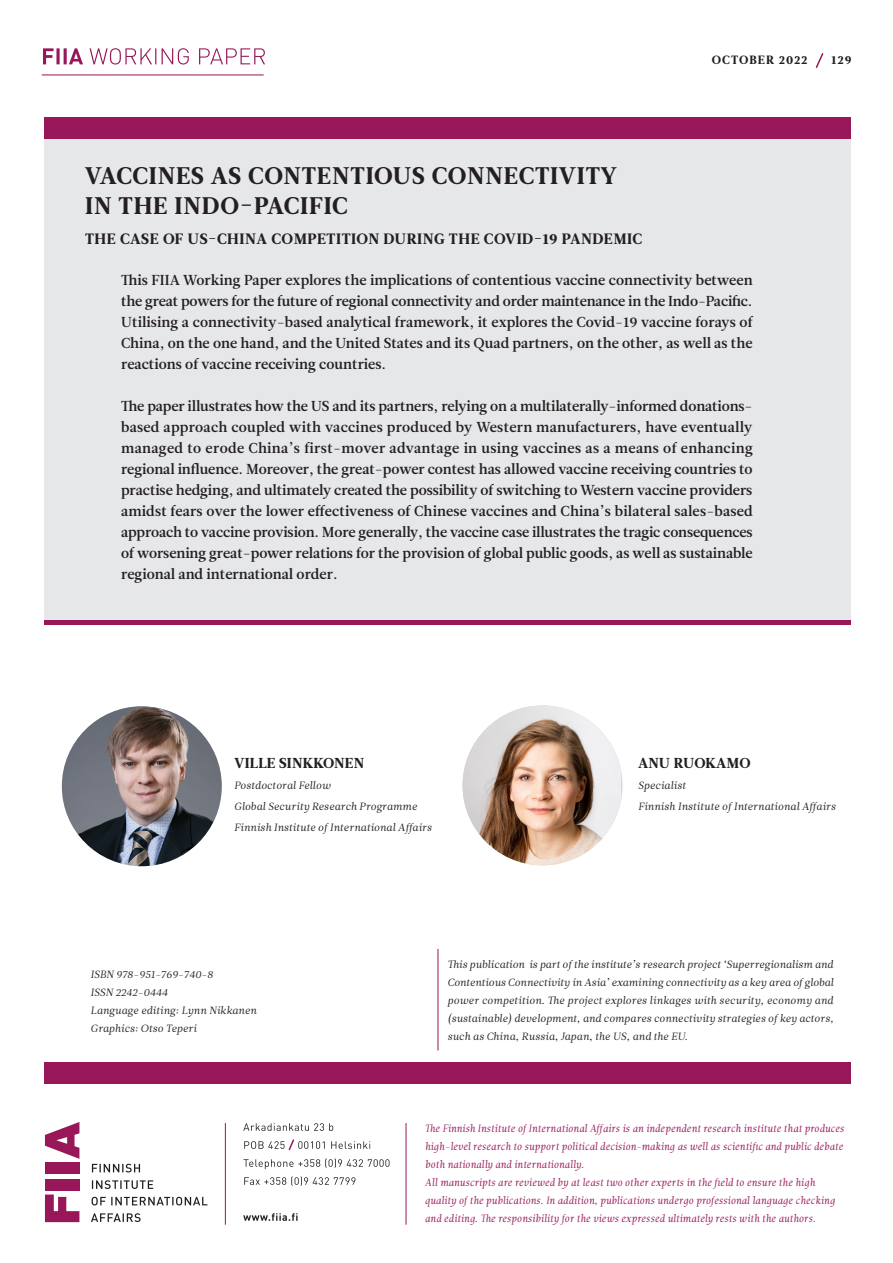
<style>
.page{position:relative;width:893px;height:1263px;background:#fff}
.page>*{position:absolute;margin:0;border:0;box-sizing:border-box;transform-origin:0 0}
.t1{font:24px/30px "Leitura News Roman 4";letter-spacing:.035em;color:#231f20}
.t2{font:15px "Leitura News Roman 4";letter-spacing:.035em;color:#231f20}
.t3{font:14.4px/21px "Leitura News Roman 3";color:#231f20;text-align:justify}
.t4{font:14.4px "Leitura News Roman 4";letter-spacing:.015em;color:#231f20}
.t5{font:12px "Leitura News Roman 4";letter-spacing:.08em;color:#231f20}
.t6{font:10.5px/18px "Leitura News Italic 1";color:#231f20}
.t7{font:10.5px/18px "Leitura Italic 1";color:#971758}
</style>
<div class="page">
<svg style="left:43px;top:48px;width:222px;height:17px"></svg>
<div style="left:45px;top:1179px;width:34px;height:12px;background:#971758"></div>
<svg style="left:45px;top:1194px;width:34px;height:28px"></svg>
<div style="left:45px;top:1162px;width:34px;height:11px;background:#971758"></div>
<svg style="left:45px;top:1122px;width:34px;height:37px"></svg>
<svg style="left:91px;top:1213px;width:50px;height:9px"></svg>
<svg style="left:92px;top:1197px;width:115px;height:8px"></svg>
<svg style="left:92px;top:1180px;width:61px;height:9px"></svg>
<svg style="left:92px;top:1164px;width:48px;height:8px"></svg>
<svg style="left:243px;top:1213px;width:55px;height:8px"></svg>
<svg style="left:244px;top:1176px;width:111px;height:10px"></svg>
<svg style="left:243px;top:1158px;width:146px;height:11px"></svg>
<svg style="left:243px;top:1123px;width:90px;height:8px"></svg>
<svg style="left:244px;top:1139px;width:126px;height:12px"></svg>
<div style="left:44px;top:117px;width:806px;height:21px;background:#971758"></div>
<div style="left:44px;top:1062px;width:806px;height:21px;background:#971758"></div>
<hr style="left:225px;top:1123px;width:1px;height:102px;background:#971758">
<hr style="left:406px;top:1123px;width:1px;height:102px;background:#971758">
<div style="left:44px;top:139px;width:806px;height:482px;background:#e6e7e9"></div>
<hr style="left:42px;top:75px;width:222px;height:1px;background:#971758">
<hr style="left:438px;top:949px;width:1px;height:101px;background:#971758">
<hr style="left:44px;top:620px;width:806px;height:4px;background:#971758">
<svg style="left:815px;top:53px;width:9px;height:15px"></svg>
<img style="left:62px;top:706px;width:160px;height:160px;border-radius:80px">
<img style="left:463px;top:705px;width:158px;height:160px">
<p class="t5" style="left:712px;top:53px;width:97px">OCTOBER 2022</p>
<p class="t5" style="left:832px;top:53px;width:21px">129</p>
<h2 class="t1" style="left:85px;top:161px;width:533px">VACCINES AS CONTENTIOUS CONNECTIVITY<br>IN THE INDO-PACIFIC</h2>
<p class="t2" style="left:85px;top:230px;width:558px">THE CASE OF US-CHINA COMPETITION DURING THE COVID-19 PANDEMIC</p>
<p class="t3" style="left:121px;top:270px;width:634px">Tis FIIA Working Paper explores the implications of contentious vaccine connectivity between the great powers for the future of regional connectivity and order maintenance in the Indo-Pacifc.<br>Utilising a connectivity-based analytical framework, it explores the Covid-19 vaccine forays of China, on the one hand, and the United States and its Quad partners, on the other, as well as the reactions of vaccine receiving countries.</p>
<p class="t3" style="left:121px;top:396px;width:633px">Te paper illustrates how the US and its partners, relying on a multilaterally-informed donations&shy;based approach coupled with vaccines produced by Western manufacturers, have eventually managed to erode China’s first-mover advantage in using vaccines as a means of enhancing regional infuence. Moreover, the great-power contest has allowed vaccine receiving countries to practise hedging, and ultimately created the possibility of switching to Western vaccine providers amidst fears over the lower efectiveness of Chinese vaccines and China’s bilateral sales-based approach to vaccine provision. More generally, the vaccine case illustrates the tragic consequences of worsening great-power relations for the provision of global public goods, as well as sustainable regional and international order.</p>
<p class="t4" style="left:234px;top:754px;width:131px">VILLE SINKKONEN</p>
<p class="t4" style="left:638px;top:754px;width:114px">ANU RUOKAMO</p>
<p class="t6" style="left:234px;top:777px;width:98px">Postdoctoral Fellow</p>
<p class="t6" style="left:638px;top:777px;width:49px">Specialist</p>
<p class="t6" style="left:234px;top:798px;width:184px">Global Security Research Programme</p>
<p class="t6" style="left:638px;top:798px;width:199px">Finnish Institute ofInternational Afairs</p>
<p class="t6" style="left:234px;top:819px;width:199px">Finnish Institute ofInternational Afairs</p>
<p class="t6" style="left:91px;top:965px;width:168px">ISBN 978-951-769-740-8<br>ISSN 2242-0444<br>Language editing: Lynn Nikkanen<br>Graphics: Otso Teperi</p>
<p class="t6" style="left:447px;top:955px;width:388px;text-align:justify">Tis publication is part ofthe institute’s research project ‘Superregionalism and Contentious Connectivity in Asia’ examining connectivity as a key area ofglobal power competition. Te project explores linkages with security, economy and (sustainable) development, and compares connectivity strategies ofkey actors, such as China, Russia, Japan, the US, and the EU.</p>
<p class="t7" style="left:425px;top:1119px;width:421px">The Finnish Institute of International Affairs is an independent research institute that produces high-level research to support political decision-making as well as scientific and public debate both nationally and internationally.<br>All manuscripts are reviewed by at least two other experts in the field to ensure the high quality of the publications. In addition, publications undergo professional language checking and editing. The responsibility for the views expressed ultimately rests with the authors.</p>
</div>
